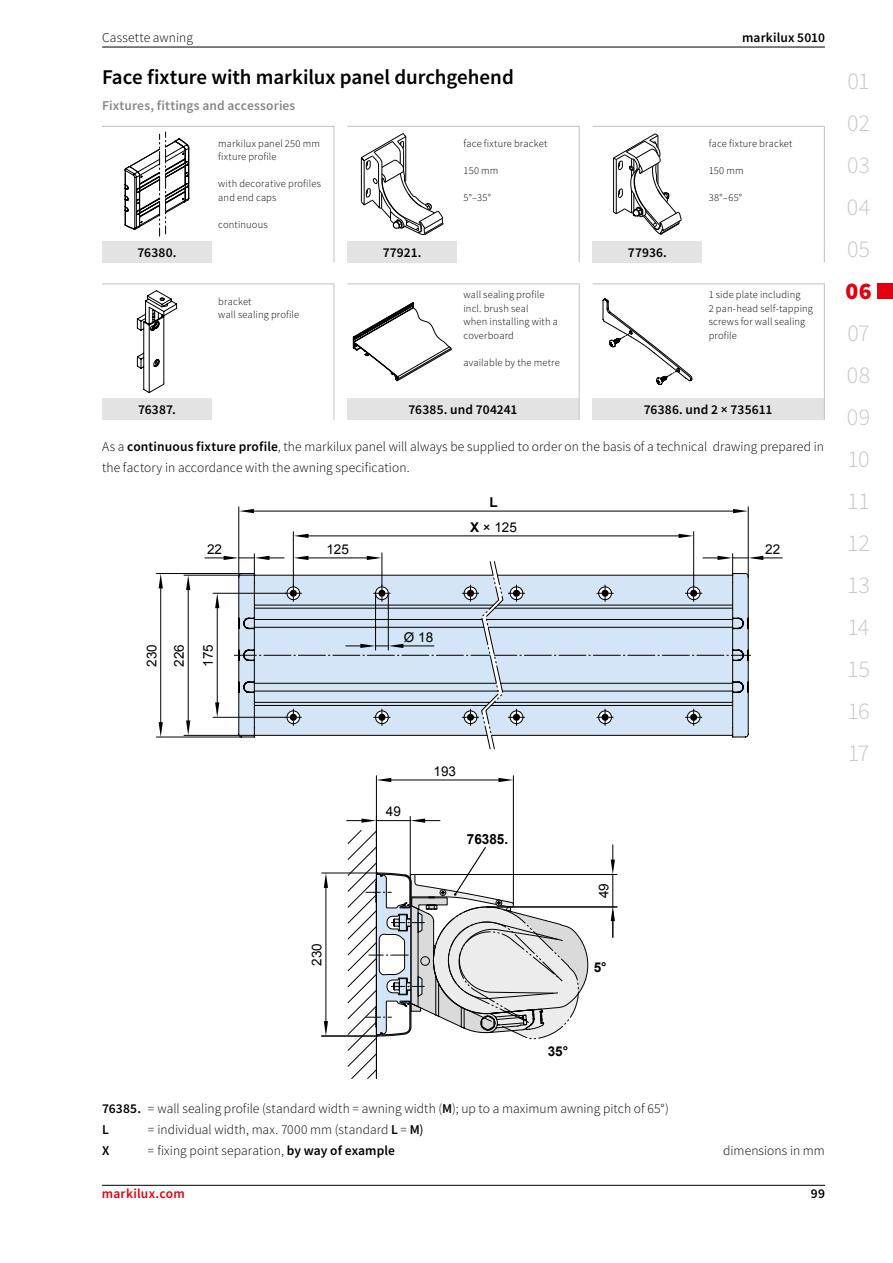
<style>
.page{position:relative;width:893px;height:1263px;background:#fff}
.page>*{position:absolute;margin:0;border:0;box-sizing:border-box;transform-origin:0 0}
.t1{font:300 24px/42px "Source Sans Pro";letter-spacing:-.005em;color:#c5c6c6;text-align:justify}
.t2{font:900 24px "Source Sans Pro";color:#e3000f}
.t3{font:600 21px "Source Sans Pro";letter-spacing:-.005em;color:#000}
.t4{font:700 13.95px "Arial";color:#000;scale:.96 1}
.t5{font:300 13.5px/21.5px "Source Sans Pro";letter-spacing:.005em;color:#000}
.t6{font:600 13.5px "Source Sans Pro";letter-spacing:.01em;color:#000}
.t7{font:13.5px/27.5px "Arial";color:#000}
.t8{font:600 13.5px "Source Sans Pro";letter-spacing:.01em;color:#878786}
.t9{font:600 13.5px "Source Sans Pro";letter-spacing:.02em;color:#e3000f}
.t10{font:700 13.5px "Arial";color:#000}
.t11{font:300 10.5px/13.5px "Source Sans Pro";letter-spacing:.015em;color:#000}
.s1{font-weight:600}
.s2{font-weight:700}
.s3{font-weight:400}
</style>
<div class="page">
<div style="left:877px;top:283px;width:16px;height:16px;background:#e3000f"></div>
<hr style="left:102px;top:1185px;width:723px;height:1px;background:#000">
<hr style="left:102px;top:47px;width:723px;height:1px;background:#000">
<div style="left:592px;top:399px;width:232px;height:21px;background:#e3e3e3"></div>
<hr style="left:592px;top:283px;width:110px;height:1px;background:#c5c6c6">
<svg style="left:824px;top:399px;width:1px;height:21px"></svg>
<hr style="left:702px;top:283px;width:123px;height:1px;background:#c5c6c6">
<hr style="left:824px;top:284px;width:1px;height:115px;background:#c5c6c6">
<svg style="left:602px;top:298px;width:91px;height:87px"></svg>
<div style="left:347px;top:399px;width:232px;height:21px;background:#e3e3e3"></div>
<hr style="left:347px;top:283px;width:110px;height:1px;background:#c5c6c6">
<hr style="left:457px;top:283px;width:123px;height:1px;background:#c5c6c6">
<hr style="left:579px;top:284px;width:1px;height:115px;background:#c5c6c6">
<svg style="left:579px;top:399px;width:1px;height:21px"></svg>
<svg style="left:352px;top:302px;width:100px;height:80px"></svg>
<div style="left:592px;top:241px;width:110px;height:21px;background:#e3e3e3"></div>
<hr style="left:702px;top:126px;width:123px;height:1px;background:#c5c6c6">
<hr style="left:824px;top:127px;width:1px;height:114px;background:#c5c6c6">
<svg style="left:824px;top:241px;width:1px;height:21px"></svg>
<hr style="left:592px;top:126px;width:110px;height:1px;background:#c5c6c6">
<svg style="left:613px;top:133px;width:69px;height:102px"></svg>
<div style="left:347px;top:241px;width:110px;height:21px;background:#e3e3e3"></div>
<hr style="left:457px;top:126px;width:123px;height:1px;background:#c5c6c6">
<hr style="left:579px;top:127px;width:1px;height:114px;background:#c5c6c6">
<svg style="left:579px;top:241px;width:1px;height:21px"></svg>
<hr style="left:347px;top:126px;width:110px;height:1px;background:#c5c6c6">
<svg style="left:360px;top:133px;width:84px;height:103px"></svg>
<hr style="left:612px;top:874px;width:1px;height:33px;background:#000">
<hr style="left:413px;top:874px;width:204px;height:1px;background:#000">
<hr style="left:326px;top:882px;width:1px;height:145px;background:#000">
<hr style="left:322px;top:873px;width:56px;height:1px;background:#000">
<hr style="left:383px;top:780px;width:124px;height:1px;background:#000">
<hr style="left:513px;top:776px;width:1px;height:128px;background:#000">
<hr style="left:376px;top:776px;width:1px;height:54px;background:#000">
<hr style="left:322px;top:1036px;width:56px;height:1px;background:#000">
<hr style="left:487px;top:907px;width:130px;height:1px;background:#000">
<svg style="left:611px;top:845px;width:4px;height:29px"></svg>
<svg style="left:324px;top:873px;width:4px;height:15px"></svg>
<svg style="left:498px;top:778px;width:15px;height:4px"></svg>
<svg style="left:376px;top:778px;width:15px;height:4px"></svg>
<svg style="left:324px;top:1021px;width:4px;height:15px"></svg>
<svg style="left:611px;top:906px;width:4px;height:31px"></svg>
<svg style="left:347px;top:816px;width:241px;height:263px"></svg>
<hr style="left:249px;top:511px;width:489px;height:1px;background:#000">
<hr style="left:748px;top:507px;width:1px;height:71px;background:#000">
<hr style="left:239px;top:507px;width:1px;height:71px;background:#000">
<hr style="left:300px;top:536px;width:387px;height:1px;background:#000">
<hr style="left:693px;top:532px;width:1px;height:53px;background:#000">
<hr style="left:293px;top:532px;width:1px;height:53px;background:#000">
<hr style="left:382px;top:553px;width:1px;height:32px;background:#000">
<hr style="left:188px;top:585px;width:1px;height:140px;background:#000">
<hr style="left:184px;top:735px;width:71px;height:1px;background:#000">
<hr style="left:184px;top:575px;width:71px;height:1px;background:#000">
<hr style="left:160px;top:585px;width:1px;height:140px;background:#000">
<hr style="left:156px;top:573px;width:86px;height:1px;background:#000">
<hr style="left:156px;top:737px;width:86px;height:1px;background:#000">
<svg style="left:733px;top:509px;width:15px;height:4px"></svg>
<svg style="left:159px;top:574px;width:4px;height:14px"></svg>
<svg style="left:159px;top:722px;width:4px;height:15px"></svg>
<svg style="left:186px;top:575px;width:4px;height:15px"></svg>
<svg style="left:186px;top:720px;width:4px;height:15px"></svg>
<svg style="left:239px;top:509px;width:15px;height:4px"></svg>
<svg style="left:679px;top:534px;width:14px;height:4px"></svg>
<svg style="left:294px;top:534px;width:14px;height:4px"></svg>
<svg style="left:205px;top:554px;width:577px;height:196px"></svg>
<div style="left:102px;top:399px;width:110px;height:21px;background:#e3e3e3"></div>
<hr style="left:102px;top:283px;width:110px;height:1px;background:#c5c6c6">
<hr style="left:212px;top:283px;width:122px;height:1px;background:#c5c6c6">
<hr style="left:333px;top:284px;width:1px;height:115px;background:#c5c6c6">
<svg style="left:333px;top:399px;width:1px;height:21px"></svg>
<svg style="left:136px;top:290px;width:42px;height:103px"></svg>
<div style="left:102px;top:241px;width:110px;height:21px;background:#e3e3e3"></div>
<hr style="left:102px;top:126px;width:110px;height:1px;background:#c5c6c6">
<hr style="left:212px;top:126px;width:122px;height:1px;background:#c5c6c6">
<hr style="left:333px;top:127px;width:1px;height:114px;background:#c5c6c6">
<svg style="left:333px;top:241px;width:1px;height:21px"></svg>
<svg style="left:124px;top:132px;width:66px;height:104px"></svg>
<p class="t5" style="left:102px;top:26px;width:92px">Cassette awning</p>
<p class="t6" style="left:742px;top:28px;width:84px">markilux 5010</p>
<h2 class="t3" style="left:102px;top:63px;width:413px">Face fixture with markilux panel durchgehend</h2>
<p class="t8" style="left:102px;top:97px;width:195px">Fixtures, fittings and accessories</p>
<p class="t6" style="left:137px;top:243px;width:40px">76380.</p>
<p class="t6" style="left:138px;top:401px;width:39px">76387.</p>
<p class="t11" style="left:218px;top:137px;width:103px">markilux panel 250 mm fixture profile</p>
<p class="t11" style="left:218px;top:177px;width:104px">with decorative profiles and end caps</p>
<p class="t11" style="left:218px;top:218px;width:51px">continuous</p>
<p class="t11" style="left:218px;top:294px;width:82px">bracket<br>wall sealing profile</p>
<p class="t6" style="left:383px;top:243px;width:41px">77921.</p>
<p class="t11" style="left:463px;top:137px;width:85px">face fixture bracket</p>
<p class="t11" style="left:463px;top:164px;width:36px">150 mm</p>
<p class="t11" style="left:463px;top:191px;width:29px">5°–35°</p>
<p class="t11" style="left:463px;top:288px;width:96px">wall sealing profile incl. brush seal<br>when installing with a coverboard</p>
<p class="t11" style="left:463px;top:355px;width:98px">available by the metre</p>
<p class="t6" style="left:408px;top:401px;width:111px">76385. und 704241</p>
<p class="t6" style="left:628px;top:243px;width:41px">77936.</p>
<p class="t11" style="left:709px;top:137px;width:85px">face fixture bracket</p>
<p class="t11" style="left:709px;top:164px;width:36px">150 mm</p>
<p class="t11" style="left:709px;top:191px;width:35px">38°–65°</p>
<p class="t11" style="left:709px;top:288px;width:106px">1 side plate including<br>2 pan-head self-tapping screws for wall sealing profile</p>
<p class="t6" style="left:644px;top:401px;width:130px">76386. und 2 × 735611</p>
<p class="t5" style="left:102px;top:436px;width:723px;line-height:21px">As a <span class="s1">continuous fixture profile</span>, the markilux panel will always be supplied to order on the basis of a technical drawing prepared in the factory in accordance with the awning specification.</p>
<p class="t10" style="left:489px;top:493px;width:10px">L</p>
<p class="t7" style="left:470px;top:513px;width:48px"><span class="s2">X</span> × 125</p>
<p class="t7" style="left:207px;top:535px;width:17px">22</p>
<p class="t7" style="left:765px;top:535px;width:17px">22</p>
<p class="t7" style="left:326px;top:535px;width:24px">125</p>
<p class="t7" style="left:138px;top:666px;width:24px;rotate:-90deg">230<br>226</p>
<p class="t7" style="left:195px;top:666px;width:24px;rotate:-90deg">175</p>
<p class="t7" style="left:303px;top:966px;width:24px;rotate:-90deg">230</p>
<p class="t7" style="left:404px;top:623px;width:31px">Ø 18</p>
<p class="t7" style="left:386px;top:798px;width:16px">49</p>
<p class="t7" style="left:434px;top:757px;width:24px">193</p>
<p class="t4" style="left:467px;top:830px;width:45px">76385.</p>
<p class="t7" style="left:590px;top:898px;width:16px;rotate:-90deg">49</p>
<p class="t10" style="left:594px;top:958px;width:14px">5°</p>
<h1 class="t1" style="left:847px;top:60px;width:25px">01<br>02<br>03<br>04<br>05</h1>
<h1 class="t2" style="left:845px;top:274px;width:28px">06</h1>
<h1 class="t1" style="left:847px;top:312px;width:25px">07<br>08<br>09<br>10<br>11<br>12<br>13<br>14<br>15<br>16<br>17</h1>
<p class="t10" style="left:548px;top:1042px;width:22px">35°</p>
<p class="t5" style="left:102px;top:1097px;width:568px"><span class="s1">76385.</span> = wall sealing profile (standard width = awning width (<span class="s1">M</span>); up to a maximum awning pitch of 65°)<br><span class="s1">L</span></p>
<p class="t5" style="left:148px;top:1119px;width:277px">= individual width, max. 7000 mm (standard <span class="s1">L</span> = <span class="s1">M</span><span class="s3">)</span></p>
<p class="t6" style="left:102px;top:1142px;width:9px">X</p>
<p class="t5" style="left:148px;top:1140px;width:249px">= fixing point separation, <span class="s1">by way of example</span></p>
<p class="t5" style="left:723px;top:1140px;width:103px">dimensions in mm</p>
<p class="t9" style="left:102px;top:1185px;width:85px">markilux.com</p>
<p class="t6" style="left:811px;top:1185px;width:16px">99</p>
</div>
